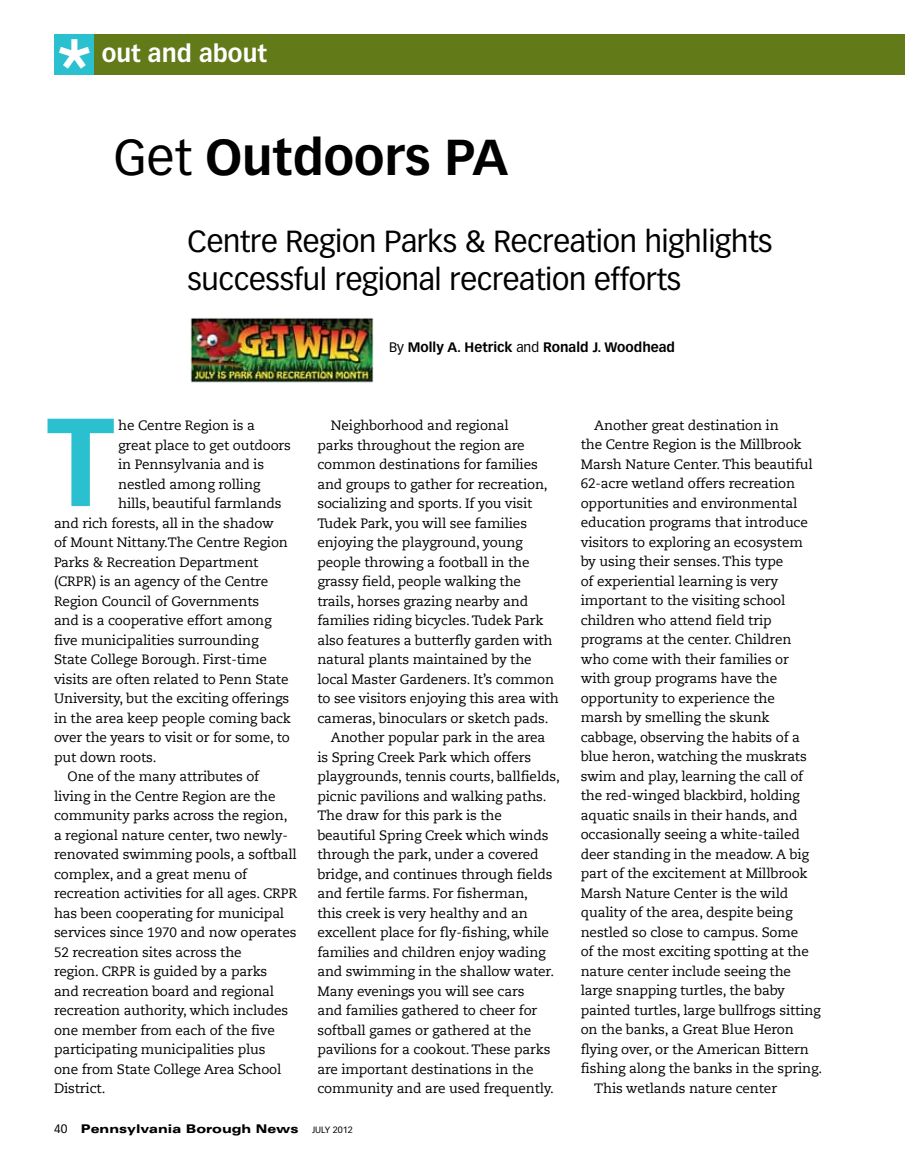
<style>
.page{position:relative;width:905px;height:1175px;background:#fff}
.page>*{position:absolute;margin:0;border:0;box-sizing:border-box;transform-origin:0 0}
.t1{font:700 122.7px "Vectora LT Std";color:#2bc0cf}
.t2{font:700 49.5px "Vectora LT Std";color:#000}
.t3{font:30px/37.5px "Vectora LT Std";letter-spacing:-.01em;color:#000}
.t4{font:700 24px "Vectora LT Std";color:#fff}
.t5{font:13.5px "Caecilia Com 55 Roman";letter-spacing:-.01em;color:#000}
.t6{font:700 13.5px "Vectora LT Std";color:#000}
.t7{font:900 expanded 12px "Univers LT Std";color:#000}
.s1{font-weight:400}
.s2{font-family:"Vectora LT Std";font-weight:400;font-stretch:normal}
.s3{font-family:"Vectora LT Std";font-weight:400;font-stretch:normal;font-size:9px}
</style>
<div class="page">
<div style="left:54px;top:34px;width:40px;height:40px;background:#2bc0cf"></div>
<div style="left:94px;top:34px;width:810px;height:40px;background:#627a18"></div>
<img style="left:190px;top:318px;width:184px;height:65px">
<h3 class="t4" style="left:102px;top:39px;width:167px">out and about</h3>
<h2 class="t2" style="left:114px;top:127px;width:396px"><span class="s1">Get</span> Outdoors PA</h2>
<h3 class="t3" style="left:187px;top:223px;width:586px">Centre Region Parks &amp; Recreation highlights successful regional recreation efforts</h3>
<p class="t6" style="left:389px;top:339px;width:287px"><span class="s1">By</span> Molly A. Hetrick <span class="s1">and</span> Ronald J. Woodhead</p>
<h1 class="t1" style="left:46px;top:388px;width:68px">T</h1>
<p class="t5" style="left:331px;top:416px;width:179px">Neighborhood and regional</p>
<p class="t5" style="left:118px;top:416px;width:138px">he Centre Region is a</p>
<p class="t5" style="left:118px;top:436px;width:174px">great place to get outdoors</p>
<p class="t5" style="left:118px;top:455px;width:147px">in Pennsylvania and is</p>
<p class="t5" style="left:118px;top:475px;width:144px">nestled among rolling</p>
<p class="t5" style="left:118px;top:494px;width:165px">hills, beautiful farmlands</p>
<p class="t5" style="left:54px;top:514px;width:221px">and rich forests, all in the shadow</p>
<p class="t5" style="left:54px;top:533px;width:235px">of Mount Nittany.The Centre Region</p>
<p class="t5" style="left:54px;top:553px;width:206px">Parks &amp; Recreation Department</p>
<p class="t5" style="left:54px;top:572px;width:216px">(CRPR) is an agency of the Centre</p>
<p class="t5" style="left:54px;top:592px;width:207px">Region Council of Governments</p>
<p class="t5" style="left:54px;top:611px;width:219px">and is a cooperative effort among</p>
<p class="t5" style="left:54px;top:631px;width:206px">five municipalities surrounding</p>
<p class="t5" style="left:54px;top:650px;width:214px">State College Borough. First-time</p>
<p class="t5" style="left:54px;top:670px;width:236px">visits are often related to Penn State</p>
<p class="t5" style="left:54px;top:689px;width:237px">University, but the exciting offerings</p>
<p class="t5" style="left:54px;top:709px;width:238px">in the area keep people coming back</p>
<p class="t5" style="left:54px;top:728px;width:237px">over the years to visit or for some, to</p>
<p class="t5" style="left:54px;top:748px;width:104px">put down roots.</p>
<p class="t5" style="left:68px;top:767px;width:193px">One of the many attributes of</p>
<p class="t5" style="left:54px;top:787px;width:223px">living in the Centre Region are the</p>
<p class="t5" style="left:54px;top:806px;width:235px">community parks across the region,</p>
<p class="t5" style="left:54px;top:826px;width:235px">a regional nature center, two newly-</p>
<p class="t5" style="left:54px;top:845px;width:244px">renovated swimming pools, a softball</p>
<p class="t5" style="left:54px;top:865px;width:195px">complex, and a great menu of</p>
<p class="t5" style="left:54px;top:884px;width:245px">recreation activities for all ages. CRPR</p>
<p class="t5" style="left:54px;top:904px;width:232px">has been cooperating for municipal</p>
<p class="t5" style="left:54px;top:923px;width:244px">services since 1970 and now operates</p>
<p class="t5" style="left:54px;top:943px;width:189px">52 recreation sites across the</p>
<p class="t5" style="left:54px;top:962px;width:215px">region. CRPR is guided by a parks</p>
<p class="t5" style="left:54px;top:982px;width:221px">and recreation board and regional</p>
<p class="t5" style="left:54px;top:1001px;width:236px">recreation authority, which includes</p>
<p class="t5" style="left:54px;top:1021px;width:222px">one member from each of the five</p>
<p class="t5" style="left:54px;top:1040px;width:213px">participating municipalities plus</p>
<p class="t5" style="left:54px;top:1060px;width:229px">one from State College Area School</p>
<p class="t5" style="left:54px;top:1079px;width:53px">District.</p>
<p class="t5" style="left:317px;top:436px;width:209px">parks throughout the region are</p>
<p class="t5" style="left:317px;top:455px;width:222px">common destinations for families</p>
<p class="t5" style="left:317px;top:475px;width:232px">and groups to gather for recreation,</p>
<p class="t5" style="left:317px;top:494px;width:217px">socializing and sports. If you visit</p>
<p class="t5" style="left:317px;top:514px;width:211px">Tudek Park, you will see families</p>
<p class="t5" style="left:317px;top:533px;width:207px">enjoying the playground, young</p>
<p class="t5" style="left:317px;top:553px;width:214px">people throwing a football in the</p>
<p class="t5" style="left:317px;top:572px;width:205px">grassy field, people walking the</p>
<p class="t5" style="left:317px;top:592px;width:212px">trails, horses grazing nearby and</p>
<p class="t5" style="left:317px;top:611px;width:227px">families riding bicycles. Tudek Park</p>
<p class="t5" style="left:317px;top:631px;width:237px">also features a butterfly garden with</p>
<p class="t5" style="left:317px;top:650px;width:216px">natural plants maintained by the</p>
<p class="t5" style="left:317px;top:670px;width:238px">local Master Gardeners. It’s common</p>
<p class="t5" style="left:317px;top:689px;width:243px">to see visitors enjoying this area with</p>
<p class="t5" style="left:317px;top:709px;width:233px">cameras, binoculars or sketch pads.</p>
<p class="t5" style="left:331px;top:728px;width:216px">Another popular park in the area</p>
<p class="t5" style="left:317px;top:748px;width:215px">is Spring Creek Park which offers</p>
<p class="t5" style="left:317px;top:767px;width:244px">playgrounds, tennis courts, ballfields,</p>
<p class="t5" style="left:317px;top:787px;width:231px">picnic pavilions and walking paths.</p>
<p class="t5" style="left:317px;top:806px;width:186px">The draw for this park is the</p>
<p class="t5" style="left:317px;top:826px;width:233px">beautiful Spring Creek which winds</p>
<p class="t5" style="left:317px;top:845px;width:223px">through the park, under a covered</p>
<p class="t5" style="left:317px;top:865px;width:236px">bridge, and continues through fields</p>
<p class="t5" style="left:317px;top:884px;width:212px">and fertile farms. For fisherman,</p>
<p class="t5" style="left:317px;top:904px;width:212px">this creek is very healthy and an</p>
<p class="t5" style="left:317px;top:923px;width:233px">excellent place for fly-fishing, while</p>
<p class="t5" style="left:317px;top:943px;width:230px">families and children enjoy wading</p>
<p class="t5" style="left:317px;top:962px;width:238px">and swimming in the shallow water.</p>
<p class="t5" style="left:317px;top:982px;width:208px">Many evenings you will see cars</p>
<p class="t5" style="left:317px;top:1001px;width:221px">and families gathered to cheer for</p>
<p class="t5" style="left:317px;top:1021px;width:215px">softball games or gathered at the</p>
<p class="t5" style="left:317px;top:1040px;width:234px">pavilions for a cookout. These parks</p>
<p class="t5" style="left:317px;top:1060px;width:218px">are important destinations in the</p>
<p class="t5" style="left:317px;top:1079px;width:238px">community and are used frequently.</p>
<p class="t7" style="left:54px;top:1122px;width:300px"><span class="s2">40</span> Pennsylvania Borough News <span class="s3">july 2012</span></p>
<p class="t5" style="left:594px;top:416px;width:186px">Another great destination in</p>
<p class="t5" style="left:580px;top:436px;width:222px">the Centre Region is the Millbrook</p>
<p class="t5" style="left:580px;top:455px;width:233px">Marsh Nature Center. This beautiful</p>
<p class="t5" style="left:580px;top:475px;width:216px">62-acre wetland offers recreation</p>
<p class="t5" style="left:580px;top:494px;width:218px">opportunities and environmental</p>
<p class="t5" style="left:580px;top:514px;width:229px">education programs that introduce</p>
<p class="t5" style="left:580px;top:533px;width:224px">visitors to exploring an ecosystem</p>
<p class="t5" style="left:580px;top:553px;width:204px">by using their senses. This type</p>
<p class="t5" style="left:580px;top:572px;width:199px">of experiential learning is very</p>
<p class="t5" style="left:580px;top:592px;width:206px">important to the visiting school</p>
<p class="t5" style="left:580px;top:611px;width:192px">children who attend field trip</p>
<p class="t5" style="left:580px;top:631px;width:212px">programs at the center. Children</p>
<p class="t5" style="left:580px;top:650px;width:210px">who come with their families or</p>
<p class="t5" style="left:580px;top:670px;width:198px">with group programs have the</p>
<p class="t5" style="left:580px;top:689px;width:196px">opportunity to experience the</p>
<p class="t5" style="left:580px;top:709px;width:190px">marsh by smelling the skunk</p>
<p class="t5" style="left:580px;top:728px;width:221px">cabbage, observing the habits of a</p>
<p class="t5" style="left:580px;top:748px;width:227px">blue heron, watching the muskrats</p>
<p class="t5" style="left:580px;top:767px;width:224px">swim and play, learning the call of</p>
<p class="t5" style="left:580px;top:786px;width:220px">the red-winged blackbird, holding</p>
<p class="t5" style="left:580px;top:806px;width:218px">aquatic snails in their hands, and</p>
<p class="t5" style="left:580px;top:825px;width:220px">occasionally seeing a white-tailed</p>
<p class="t5" style="left:580px;top:845px;width:230px">deer standing in the meadow. A big</p>
<p class="t5" style="left:580px;top:864px;width:228px">part of the excitement at Millbrook</p>
<p class="t5" style="left:580px;top:884px;width:209px">Marsh Nature Center is the wild</p>
<p class="t5" style="left:580px;top:903px;width:213px">quality of the area, despite being</p>
<p class="t5" style="left:580px;top:923px;width:219px">nestled so close to campus. Some</p>
<p class="t5" style="left:580px;top:942px;width:230px">of the most exciting spotting at the</p>
<p class="t5" style="left:580px;top:962px;width:212px">nature center include seeing the</p>
<p class="t5" style="left:580px;top:981px;width:206px">large snapping turtles, the baby</p>
<p class="t5" style="left:580px;top:1001px;width:241px">painted turtles, large bullfrogs sitting</p>
<p class="t5" style="left:580px;top:1020px;width:214px">on the banks, a Great Blue Heron</p>
<p class="t5" style="left:580px;top:1040px;width:229px">flying over, or the American Bittern</p>
<p class="t5" style="left:580px;top:1059px;width:243px">fishing along the banks in the spring.</p>
<p class="t5" style="left:594px;top:1079px;width:184px">This wetlands nature center</p>
</div>
